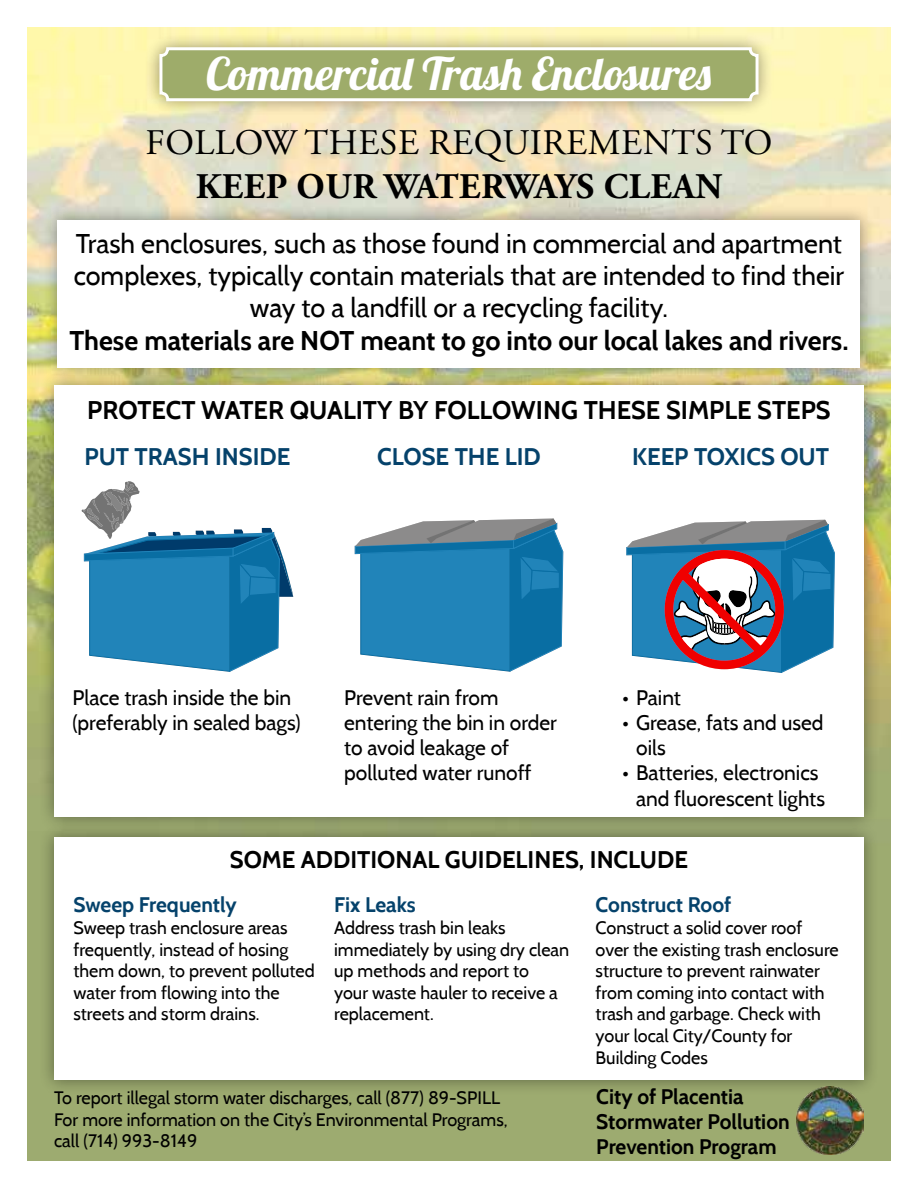
<style>
.page{position:relative;width:918px;height:1188px;background:#fff}
.page>*{position:absolute;margin:0;border:0;box-sizing:border-box;transform-origin:0 0}
.t1{font:45px "Lobster 1.4";color:#fff}
.t2{font:36px "Adobe Garamond Pro";letter-spacing:.015em;color:#000}
.t3{font:700 36px "Adobe Garamond Pro";letter-spacing:.015em;color:#000}
.t4{font:27px/32.4px "Cabin";color:#000;text-align:center}
.t5{font:700 27px "Cabin";color:#000}
.t6{font:700 25.5px "Cabin";color:#000}
.t7{font:700 24px "Cabin";color:#05426b}
.t8{font:700 24px "Cabin";color:#000}
.t9{font:21px/25.2px "Cabin";color:#000}
.t10{font:700 21px/25.2px "Cabin";color:#000}
.t11{font:700 21px "Cabin";color:#05426b}
.t12{font:18px/21.6px "Cabin";color:#000}
</style>
<div class="page">
<img style="left:27px;top:27px;width:864px;height:1134px">
<div style="left:39px;top:369px;width:841px;height:463px;background:#000;opacity:.4"></div>
<div style="left:54px;top:385px;width:810px;height:432px;background:#fff"></div>
<div style="left:39px;top:822px;width:841px;height:274px;background:#000;opacity:.4"></div>
<div style="left:54px;top:837px;width:810px;height:243px;background:#fff"></div>
<div style="left:144px;top:32px;width:630px;height:85px;background:#000;opacity:.4"></div>
<div style="left:161px;top:49px;width:596px;height:51px;background:#9eac6a;border-radius:7px"></div>
<div style="left:159px;top:47px;width:600px;height:54px;border:3px solid #fff;border-radius:7px"></div>
<div style="left:42px;top:204px;width:834px;height:179px;background:#000;opacity:.4"></div>
<div style="left:58px;top:220px;width:802px;height:148px;background:#fff"></div>
<img style="left:796px;top:1087px;width:68px;height:67px">
<svg style="left:81px;top:481px;width:212px;height:191px"></svg>
<svg style="left:355px;top:519px;width:208px;height:153px;background:#418eb7"></svg>
<svg style="left:626px;top:520px;width:209px;height:153px"></svg>
<h1 class="t1" style="left:206px;top:45px;width:506px">Commercial Trash Enclosures</h1>
<h2 class="t2" style="left:146px;top:121px;width:628px">FOLLOW THESE REQUIREMENTS TO</h2>
<h2 class="t3" style="left:196px;top:165px;width:528px">KEEP OUR WATERWAYS CLEAN</h2>
<h3 class="t4" style="left:74px;top:227px;width:772px">Trash enclosures, such as those found in commercial and apartment complexes, typically contain materials that are intended to find their way to a landfill or a recycling facility.</h3>
<h3 class="t5" style="left:69px;top:324px;width:781px">These materials are NOT meant to go into our local lakes and rivers.</h3>
<h3 class="t6" style="left:87px;top:394px;width:745px">Protect Water Quality by following these simple steps</h3>
<h3 class="t7" style="left:84px;top:442px;width:207px">Put Trash Inside</h3>
<h3 class="t7" style="left:377px;top:442px;width:165px">Close the Lid</h3>
<h3 class="t7" style="left:632px;top:442px;width:193px">Keep Toxics Out</h3>
<p class="t9" style="left:73px;top:685px;width:230px">Place trash inside the bin (preferably in sealed bags)</p>
<p class="t9" style="left:344px;top:685px;width:214px">Prevent rain from entering the bin in order to avoid leakage of polluted water runoff</p>
<p class="t9" style="left:623px;top:685px;width:60px">• Paint</p>
<p class="t9" style="left:636px;top:710px;width:189px;text-indent:-14px">• Grease, fats and used oils</p>
<p class="t9" style="left:636px;top:760px;width:190px;text-indent:-14px">• Batteries, electronics and fluorescent lights</p>
<h3 class="t8" style="left:230px;top:845px;width:460px">Some Additional Guidelin es, Include</h3>
<p class="t11" style="left:73px;top:892px;width:165px">Sweep Frequently</p>
<p class="t12" style="left:73px;top:917px;width:243px">Sweep trash enclosure areas frequently, instead of hosing them down, to prevent polluted water from flowing into the streets and storm drains.</p>
<p class="t11" style="left:334px;top:892px;width:83px">Fix Leaks</p>
<p class="t12" style="left:334px;top:917px;width:237px">Address trash bin leaks immediately by using dry clean up methods and report to<br>your waste hauler to receive a replacement.</p>
<p class="t11" style="left:596px;top:892px;width:137px">Construct Roof</p>
<p class="t12" style="left:596px;top:917px;width:245px">Construct a solid cover roof over the existing trash enclosure structure to prevent rainwater from coming into contact with trash and garbage. Check with your local City/County for<br>Building Codes</p>
<p class="t10" style="left:596px;top:1084px;width:195px">City of Placentia<br>Stormwater Pollution<br>Prevention Program</p>
<p class="t12" style="left:54px;top:1087px;width:455px">To report illegal storm water discharges, call (877) 89-SPILL<br>For more information on the City’s Environmental Programs, call (714) 993-8149</p>
</div>
